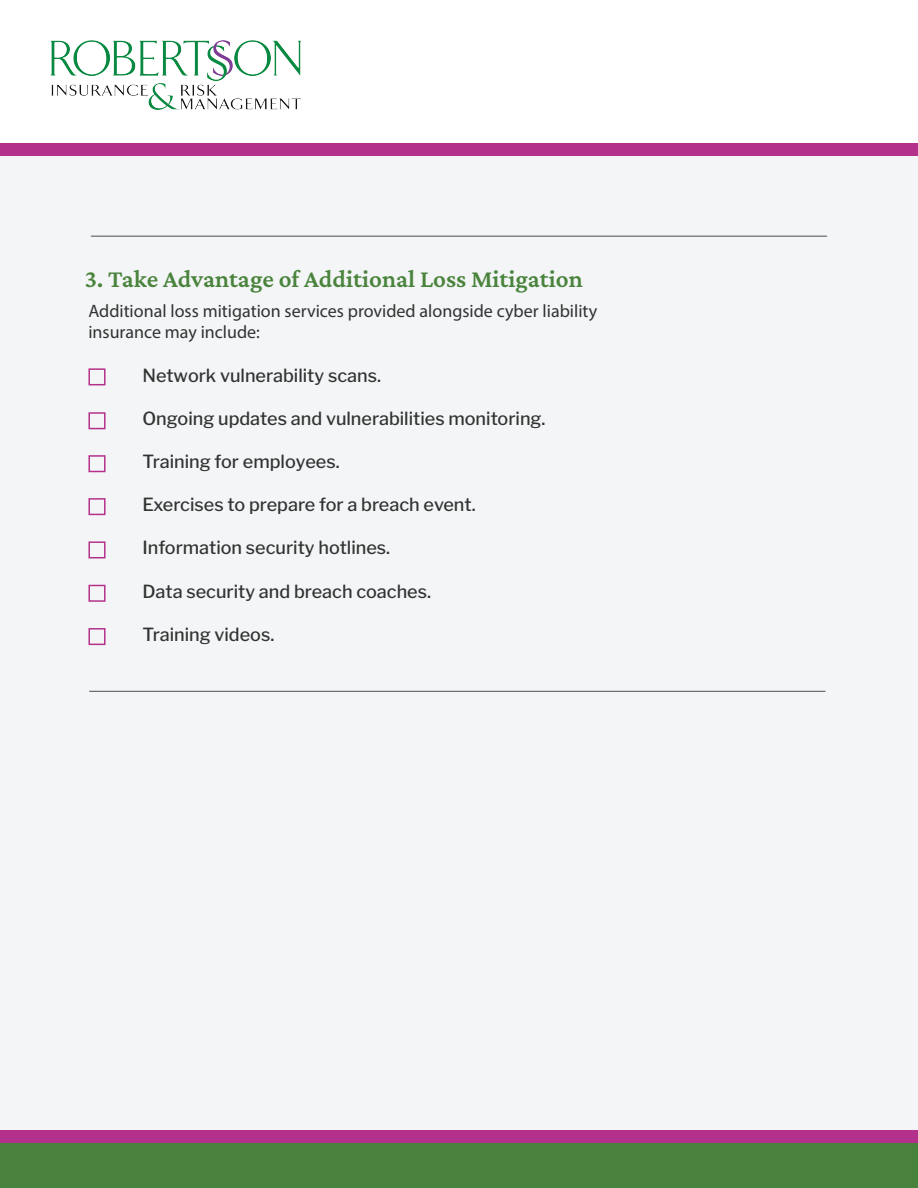
<style>
.page{position:relative;width:918px;height:1188px;background:#fff}
.page>*{position:absolute;margin:0;border:0;box-sizing:border-box;transform-origin:0 0}
.t1{font:600 25.2px "Crimson Pro";color:#49833c}
.t2{font:500 18px "Libre Franklin";color:#313232}
.t3{font:18px/21.6px "Myriad Pro";color:#313232}
</style>
<div class="page">
<div style="left:0;top:149px;width:918px;height:987px;background:#f4f5f6"></div>
<div style="left:88px;top:368px;width:18px;height:17px;border:2px solid #b4318b"></div>
<div style="left:88px;top:412px;width:18px;height:17px;border:2px solid #b4318b"></div>
<div style="left:88px;top:455px;width:18px;height:17px;border:2px solid #b4318b"></div>
<div style="left:88px;top:498px;width:18px;height:17px;border:2px solid #b4318b"></div>
<div style="left:88px;top:541px;width:18px;height:17px;border:2px solid #b4318b"></div>
<div style="left:88px;top:585px;width:18px;height:17px;border:2px solid #b4318b"></div>
<div style="left:88px;top:628px;width:18px;height:17px;border:2px solid #b4318b"></div>
<div style="left:0;top:1136px;width:918px;height:52px;background:#49823c"></div>
<div style="left:0;top:1130px;width:918px;height:12px;background:#b4318b"></div>
<img style="left:50px;top:41px;width:251px;height:69px">
<div style="left:0;top:143px;width:918px;height:13px;background:#b4318b"></div>
<hr style="left:91px;top:236px;width:736px;height:1px;background:#4d4d4d">
<hr style="left:89px;top:691px;width:736px;height:1px;background:#4d4d4d">
<h1 class="t1" style="left:85px;top:263px;width:500px">3. Take Advantage of Additional Loss Mitigation</h1>
<p class="t3" style="left:88px;top:300px;width:510px">Additional loss mitigation services provided alongside cyber liability insurance may include:</p>
<p class="t2" style="left:142px;top:364px;width:240px">Network vulnerability scans.</p>
<p class="t2" style="left:142px;top:407px;width:405px">Ongoing updates and vulnerabilities monitoring.</p>
<p class="t2" style="left:142px;top:451px;width:199px">Training for employees.</p>
<p class="t2" style="left:142px;top:494px;width:335px">Exercises to prepare for a breach event.</p>
<p class="t2" style="left:142px;top:537px;width:249px">Information security hotlines.</p>
<p class="t2" style="left:142px;top:580px;width:290px">Data security and breach coaches.</p>
<p class="t2" style="left:142px;top:623px;width:134px">Training videos.</p>
</div>
